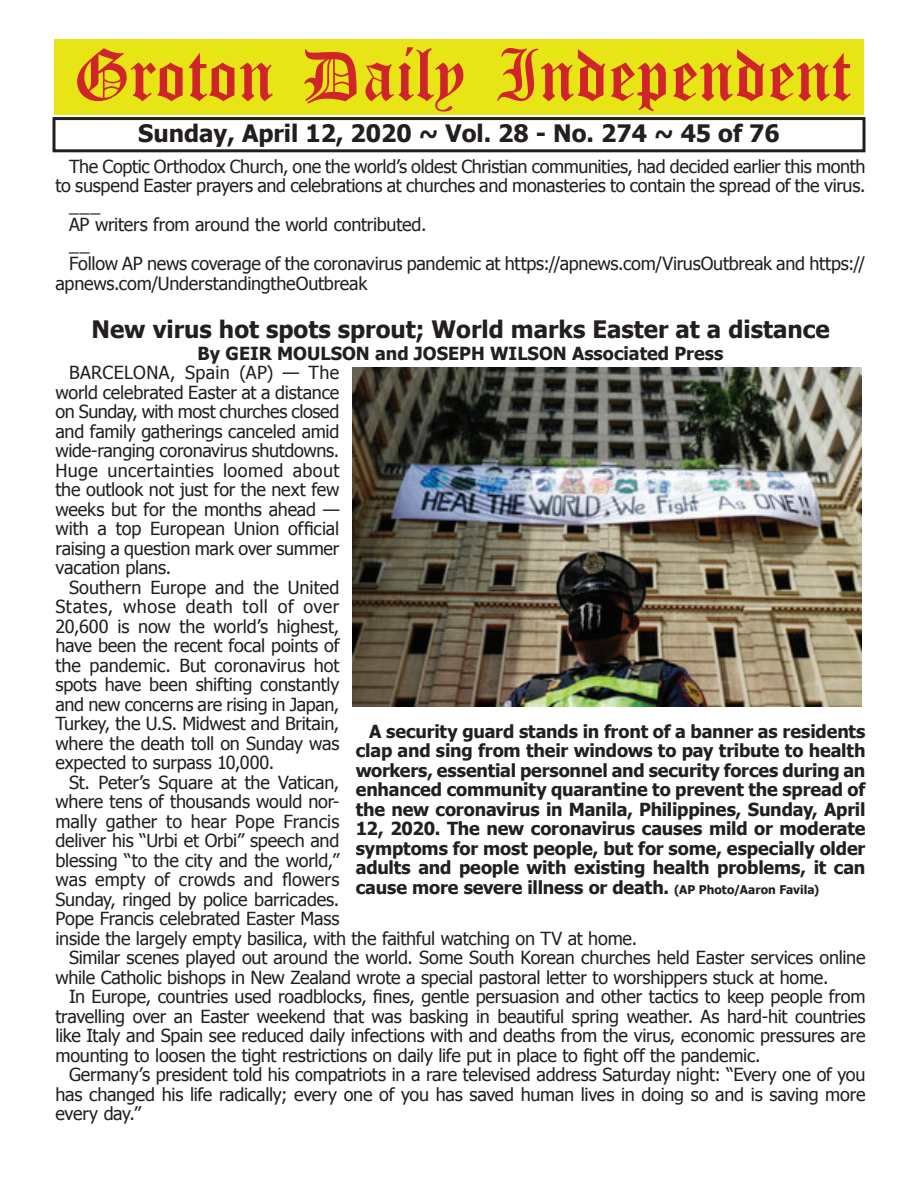
<style>
.page{position:relative;width:918px;height:1188px;background:#fff}
.page>*{position:absolute;margin:0;border:0;box-sizing:border-box;transform-origin:0 0}
.t1{font:54px "Old English Five";color:#d1232a}
.t2{font:700 24px "Tahoma";color:#231f20}
.t3{font:18px/19.5px "Tahoma";letter-spacing:-.015em;color:#231f20;text-align:justify}
.t4{font:700 18px/19.5px "Tahoma";color:#231f20;text-align:justify}
.t5{font:18px "Tahoma";letter-spacing:.005em;color:#231f20}
.s1{font-size:12px}
</style>
<div class="page">
<div style="left:52px;top:117px;width:814px;height:35px;border:3px solid #231f20"></div>
<div style="left:54px;top:40px;width:810px;height:75px;background:#e7e515"></div>
<img style="left:353px;top:367px;width:508px;height:339px">
<h1 class="t1" style="left:73px;top:50px;width:779px">Groton Daily Independent</h1>
<h2 class="t2" style="left:138px;top:116px;width:643px">Sunday, April 12, 2020 ~ Vol. 28 - No. 274 ~ 45 of 76</h2>
<p class="t3" style="left:69px;top:156px;width:798px">The Coptic Orthodox Church, one the world’s oldest Christian communities, had decided earlier this month</p>
<p class="t3" style="left:56px;top:175px;width:812px">to suspend Easter prayers and celebrations at churches and monasteries to contain the spread of the virus.</p>
<p class="t3" style="left:69px;top:195px;width:33px">___</p>
<p class="t3" style="left:69px;top:214px;width:359px">AP writers from around the world contributed.</p>
<p class="t3" style="left:69px;top:234px;width:22px">__</p>
<p class="t3" style="left:69px;top:253px;width:798px">Follow AP news coverage of the coronavirus pandemic at https://apnews.com/VirusOutbreak and https://</p>
<p class="t3" style="left:56px;top:273px;width:313px">apnews.com/UnderstandingtheOutbreak</p>
<h2 class="t2" style="left:92px;top:313px;width:740px">New virus hot spots sprout; World marks Easter at a distance</h2>
<p class="t4" style="left:198px;top:342px;width:527px">By GEIR MOULSON and JOSEPH WILSON Associated Press</p>
<p class="t3" style="left:56px;top:362px;width:285px;text-indent:14px">BARCELONA, Spain (AP) — The world celebrated Easter at a distance on Sunday, with most churches closed and family gatherings canceled amid wide-ranging coronavirus shutdowns.<br>Huge uncertainties loomed about the outlook not just for the next few weeks but for the months ahead — with a top European Union official raising a question mark over summer vacation plans.</p>
<p class="t3" style="left:56px;top:577px;width:285px;text-indent:14px">Southern Europe and the United States, whose death toll of over 20,600 is now the world’s highest, have been the recent focal points of the pandemic. But coronavirus hot spots have been shifting constantly and new concerns are rising in Japan, Turkey, the U.S. Midwest and Britain, where the death toll on Sunday was expected to surpass 10,000.</p>
<p class="t3" style="left:69px;top:772px;width:272px">St. Peter’s Square at the Vatican,</p>
<p class="t3" style="left:56px;top:791px;width:285px">where tens of thousands would nor-</p>
<p class="t3" style="left:56px;top:811px;width:285px">mally gather to hear Pope Francis</p>
<p class="t3" style="left:56px;top:830px;width:285px">deliver his “Urbi et Orbi” speech and</p>
<p class="t3" style="left:56px;top:850px;width:285px">blessing “to the city and the world,”</p>
<p class="t5" style="left:56px;top:868px;width:285px">was empty of crowds and flowers</p>
<p class="t3" style="left:56px;top:889px;width:285px">Sunday, ringed by police barricades.</p>
<p class="t3" style="left:56px;top:908px;width:285px">Pope Francis celebrated Easter Mass</p>
<p class="t3" style="left:56px;top:928px;width:583px">inside the largely empty basilica, with the faithful watching on TV at home.</p>
<p class="t3" style="left:69px;top:947px;width:798px">Similar scenes played out around the world. Some South Korean churches held Easter services online</p>
<p class="t3" style="left:56px;top:967px;width:775px">while Catholic bishops in New Zealand wrote a special pastoral letter to worshippers stuck at home.</p>
<p class="t3" style="left:69px;top:986px;width:798px">In Europe, countries used roadblocks, fines, gentle persuasion and other tactics to keep people from</p>
<p class="t3" style="left:56px;top:1006px;width:812px">travelling over an Easter weekend that was basking in beautiful spring weather. As hard-hit countries</p>
<p class="t3" style="left:56px;top:1025px;width:811px">like Italy and Spain see reduced daily infections with and deaths from the virus, economic pressures are</p>
<p class="t3" style="left:56px;top:1045px;width:707px">mounting to loosen the tight restrictions on daily life put in place to fight off the pandemic.</p>
<p class="t3" style="left:69px;top:1064px;width:798px">Germany’s president told his compatriots in a rare televised address Saturday night: “Every one of you</p>
<p class="t3" style="left:56px;top:1084px;width:811px">has changed his life radically; every one of you has saved human lives in doing so and is saving more</p>
<p class="t3" style="left:56px;top:1103px;width:87px">every day.”</p>
<p class="t4" style="left:356px;top:720px;width:511px;text-indent:14px">A security guard stands in front of a banner as residents clap and sing from their windows to pay tribute to health workers, essential personnel and security forces during an enhanced community quarantine to prevent the spread of the new coronavirus in Manila, Philippines, Sunday, April 12, 2020. The new coronavirus causes mild or moderate symptoms for most people, but for some, especially older adults and people with existing health problems, it can cause more severe illness or death. <span class="s1">(AP Photo/Aaron Favila)</span></p>
</div>
